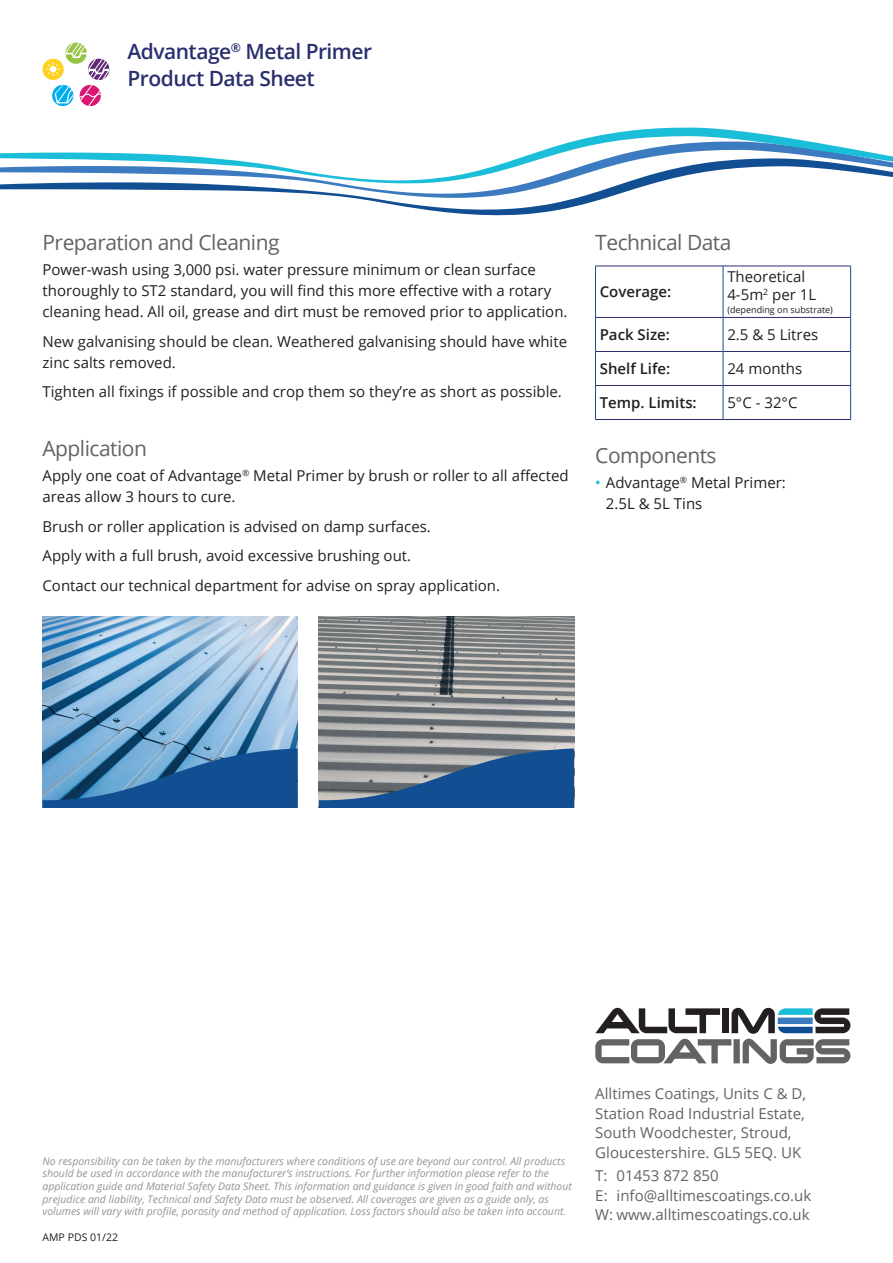
<style>
.page{position:relative;width:893px;height:1263px;background:#fff}
.page>*{position:absolute;margin:0;border:0;box-sizing:border-box;transform-origin:0 0}
.t1{font:21px "Open Sans";letter-spacing:-.025em;color:#636366}
.t2{font:600 21px/27px "Open Sans";letter-spacing:-.025em;color:#292f6f}
.t3{font:15px/21px "Open Sans";color:#231f20}
.t4{font:15px/19.5px "Open Sans";color:#636366}
.t5{font:600 15px "Open Sans";color:#231f20}
.t6{font:italic 10.5px/12.6px "Open Sans";color:#939598}
.t7{font:10.5px "Open Sans";color:#231f20}
.t8{font:9px "Open Sans";color:#231f20}
.s1{color:#1cbed8}
</style>
<div class="page">
<svg style="left:354px;top:198px;width:252px;height:18px"></svg>
<svg style="left:0;top:183px;width:655px;height:15px"></svg>
<svg style="left:0;top:128px;width:893px;height:55px"></svg>
<svg style="left:595px;top:1008px;width:255px;height:56px"></svg>
<div style="left:43px;top:59px;width:21px;height:21px;background:#ffd121;border-radius:50%"></div>
<svg style="left:46px;top:43px;width:63px;height:63px"></svg>
<img style="left:43px;top:617px;width:255px;height:131px">
<svg style="left:42px;top:748px;width:256px;height:60px;background:#336da5"></svg>
<img style="left:319px;top:617px;width:255px;height:131px">
<svg style="left:318px;top:748px;width:257px;height:60px;background:#4a6c92"></svg>
<hr style="left:595px;top:266px;width:128px;height:1px;background:#292f6f">
<hr style="left:723px;top:266px;width:128px;height:1px;background:#292f6f">
<hr style="left:596px;top:317px;width:127px;height:1px;background:#292f6f">
<hr style="left:723px;top:317px;width:127px;height:1px;background:#292f6f">
<hr style="left:596px;top:351px;width:127px;height:1px;background:#292f6f">
<hr style="left:723px;top:351px;width:127px;height:1px;background:#292f6f">
<hr style="left:596px;top:385px;width:127px;height:1px;background:#292f6f">
<hr style="left:723px;top:385px;width:127px;height:1px;background:#292f6f">
<hr style="left:595px;top:419px;width:128px;height:1px;background:#292f6f">
<hr style="left:723px;top:419px;width:128px;height:1px;background:#292f6f">
<hr style="left:595px;top:266px;width:1px;height:51px;background:#114e92">
<hr style="left:723px;top:266px;width:1px;height:51px;background:#114e92">
<hr style="left:850px;top:266px;width:1px;height:51px;background:#114e92">
<hr style="left:595px;top:317px;width:1px;height:34px;background:#114e92">
<hr style="left:723px;top:317px;width:1px;height:34px;background:#114e92">
<hr style="left:850px;top:317px;width:1px;height:34px;background:#114e92">
<hr style="left:595px;top:351px;width:1px;height:34px;background:#114e92">
<hr style="left:723px;top:351px;width:1px;height:34px;background:#114e92">
<hr style="left:850px;top:351px;width:1px;height:34px;background:#114e92">
<hr style="left:595px;top:385px;width:1px;height:34px;background:#114e92">
<hr style="left:723px;top:385px;width:1px;height:34px;background:#114e92">
<hr style="left:850px;top:385px;width:1px;height:34px;background:#114e92">
<h1 class="t2" style="left:128px;top:37px;width:246px">Advantage<sup>®</sup> Metal Primer<br>Product Data Sheet</h1>
<h1 class="t1" style="left:43px;top:228px;width:239px">Preparation and Cleaning</h1>
<p class="t3" style="left:43px;top:259px;width:526px">Power-wash using 3,000 psi. water pressure minimum or clean surface thoroughly to ST2 standard, you will find this more effective with a rotary cleaning head. All oil, grease and dirt must be removed prior to application.</p>
<p class="t3" style="left:43px;top:330px;width:526px">New galvanising should be clean. Weathered galvanising should have white zinc salts removed.</p>
<p class="t3" style="left:43px;top:381px;width:521px">Tighten all fixings if possible and crop them so they’re as short as possible.</p>
<h1 class="t1" style="left:43px;top:434px;width:106px">Application</h1>
<p class="t3" style="left:43px;top:465px;width:528px">Apply one coat of Advantage<sup>®</sup> Metal Primer by brush or roller to all affected areas allow 3 hours to cure.</p>
<p class="t3" style="left:43px;top:511px;width:459px;line-height:29.5px">Brush or roller application is advised on damp surfaces.<br>Apply with a full brush, avoid excessive brushing out.<br>Contact our technical department for advise on spray application.</p>
<h1 class="t1" style="left:595px;top:228px;width:138px">Technical Data</h1>
<p class="t5" style="left:600px;top:282px;width:73px">Coverage:</p>
<p class="t3" style="left:727px;top:267px;width:90px;line-height:18px">Theoretical<br>4-5m<sup>2</sup> per 1L</p>
<p class="t8" style="left:727px;top:304px;width:107px">(depending on substrate)</p>
<p class="t5" style="left:600px;top:324px;width:72px">Pack Size:</p>
<p class="t3" style="left:727px;top:324px;width:92px">2.5 &amp; 5 Litres</p>
<p class="t5" style="left:600px;top:358px;width:72px">Shelf Life:</p>
<p class="t3" style="left:727px;top:358px;width:76px">24 months</p>
<p class="t5" style="left:600px;top:392px;width:99px">Temp. Limits:</p>
<p class="t3" style="left:727px;top:392px;width:72px">5°C - 32°C</p>
<h1 class="t1" style="left:595px;top:441px;width:123px">Components</h1>
<p class="t3" style="left:606px;top:471px;width:181px;text-indent:-11px"><span class="s1">•</span> Advantage<sup>®</sup> Metal Primer:<br>2.5L &amp; 5L Tins</p>
<p class="t6" style="left:43px;top:1154px;width:531px">No responsibility can be taken by the manufacturers where conditions of use are beyond our control. All products should be used in accordance with the manufacturer’s instructions. For further information please refer to the application guide and Material Safety Data Sheet. This information and guidance is given in good faith and without prejudice and liability, Technical and Safety Data must be observed. All coverages are given as a guide only, as volumes will vary with profile, porosity and method of application. Loss factors should also be taken into account.</p>
<p class="t7" style="left:43px;top:1230px;width:77px">AMP PDS 01/22</p>
<p class="t4" style="left:595px;top:1083px;width:212px">Alltimes Coatings, Units C &amp; D,<br>Station Road Industrial Estate,<br>South Woodchester, Stroud,<br>Gloucestershire. GL5 5EQ. UK</p>
<p class="t4" style="left:595px;top:1166px;width:217px">T: 01453 872 850<br>E: info@alltimescoatings.co.uk<br>W: www.alltimescoatings.co.uk</p>
</div>
